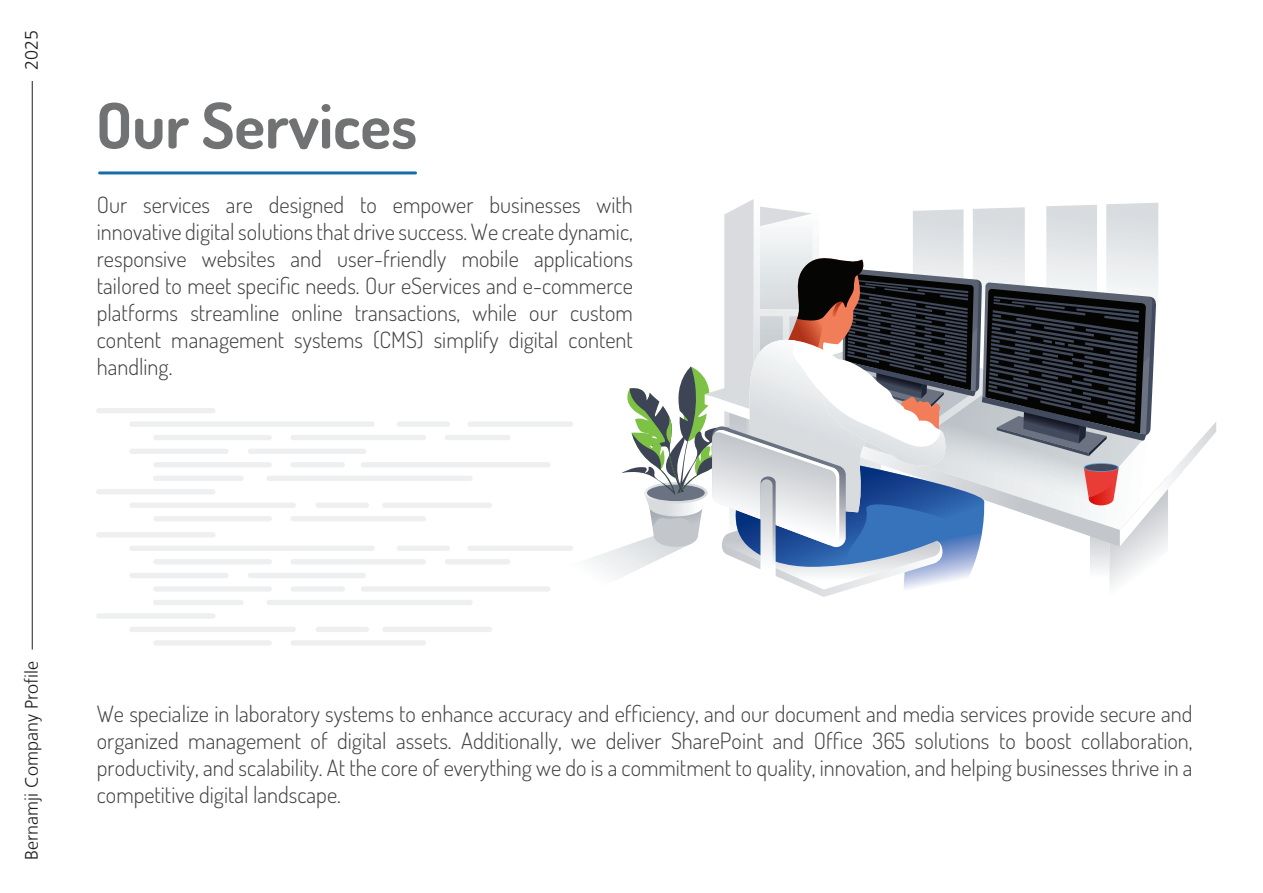
<style>
.page{position:relative;width:1263px;height:893px;background:#fff}
.page>*{position:absolute;margin:0;border:0;box-sizing:border-box;transform-origin:0 0}
.t1{font:700 63px "Dosis";color:#717273}
.t2{font:300 22.5px/27px "Dosis";color:#424142;text-align:justify}
.t3{font:300 18px "Frutiger LT Arabic 45";color:#231f20}
</style>
<div class="page">
<hr style="left:32px;top:81px;width:1px;height:569px;background:#231f20">
<hr style="left:100px;top:171px;width:315px;height:3px;background:#146dab">
<svg style="left:549px;top:199px;width:667px;height:398px"></svg>
<svg style="left:1083px;top:463px;width:36px;height:9px"></svg>
<div style="left:1085px;top:464px;width:33px;height:7px;background:#424a5d;border-radius:50%"></div>
<div style="left:96px;top:408px;width:119px;height:5px;background:#edeff0;border-radius:3px"></div>
<div style="left:129px;top:421px;width:246px;height:6px;background:#edeff0;border-radius:3px"></div>
<div style="left:397px;top:421px;width:53px;height:6px;background:#edeff0;border-radius:3px"></div>
<div style="left:467px;top:421px;width:106px;height:6px;background:#edeff0;border-radius:3px"></div>
<div style="left:96px;top:489px;width:119px;height:5px;background:#edeff0;border-radius:3px"></div>
<div style="left:129px;top:503px;width:167px;height:5px;background:#edeff0;border-radius:3px"></div>
<div style="left:382px;top:503px;width:110px;height:5px;background:#edeff0;border-radius:3px"></div>
<div style="left:316px;top:503px;width:53px;height:5px;background:#edeff0;border-radius:3px"></div>
<div style="left:153px;top:435px;width:119px;height:5px;background:#edeff0;border-radius:3px"></div>
<div style="left:290px;top:435px;width:136px;height:5px;background:#edeff0;border-radius:3px"></div>
<div style="left:153px;top:516px;width:119px;height:5px;background:#edeff0;border-radius:3px"></div>
<div style="left:290px;top:516px;width:136px;height:5px;background:#edeff0;border-radius:3px"></div>
<div style="left:445px;top:435px;width:65px;height:5px;background:#edeff0;border-radius:3px"></div>
<div style="left:153px;top:462px;width:119px;height:5px;background:#edeff0;border-radius:3px"></div>
<div style="left:290px;top:462px;width:55px;height:5px;background:#edeff0;border-radius:3px"></div>
<div style="left:361px;top:462px;width:189px;height:5px;background:#edeff0;border-radius:3px"></div>
<div style="left:153px;top:476px;width:91px;height:5px;background:#edeff0;border-radius:3px"></div>
<div style="left:266px;top:476px;width:207px;height:5px;background:#edeff0;border-radius:3px"></div>
<div style="left:129px;top:449px;width:100px;height:5px;background:#edeff0;border-radius:3px"></div>
<div style="left:248px;top:449px;width:118px;height:5px;background:#edeff0;border-radius:3px"></div>
<div style="left:96px;top:532px;width:119px;height:5px;background:#edeff0;border-radius:3px"></div>
<div style="left:129px;top:546px;width:246px;height:5px;background:#edeff0;border-radius:3px"></div>
<div style="left:397px;top:546px;width:53px;height:5px;background:#edeff0;border-radius:3px"></div>
<div style="left:467px;top:546px;width:106px;height:5px;background:#edeff0;border-radius:3px"></div>
<div style="left:96px;top:613px;width:119px;height:6px;background:#edeff0;border-radius:3px"></div>
<div style="left:129px;top:627px;width:167px;height:5px;background:#edeff0;border-radius:3px"></div>
<div style="left:382px;top:627px;width:110px;height:5px;background:#edeff0;border-radius:3px"></div>
<div style="left:316px;top:627px;width:53px;height:5px;background:#edeff0;border-radius:3px"></div>
<div style="left:153px;top:559px;width:119px;height:5px;background:#edeff0;border-radius:3px"></div>
<div style="left:290px;top:559px;width:136px;height:5px;background:#edeff0;border-radius:3px"></div>
<div style="left:153px;top:640px;width:119px;height:6px;background:#edeff0;border-radius:3px"></div>
<div style="left:290px;top:640px;width:136px;height:6px;background:#edeff0;border-radius:3px"></div>
<div style="left:445px;top:559px;width:65px;height:5px;background:#edeff0;border-radius:3px"></div>
<div style="left:153px;top:586px;width:119px;height:6px;background:#edeff0;border-radius:3px"></div>
<div style="left:290px;top:586px;width:55px;height:6px;background:#edeff0;border-radius:3px"></div>
<div style="left:361px;top:586px;width:189px;height:6px;background:#edeff0;border-radius:3px"></div>
<div style="left:153px;top:600px;width:91px;height:5px;background:#edeff0;border-radius:3px"></div>
<div style="left:266px;top:600px;width:207px;height:5px;background:#edeff0;border-radius:3px"></div>
<div style="left:129px;top:573px;width:100px;height:5px;background:#edeff0;border-radius:3px"></div>
<div style="left:248px;top:573px;width:118px;height:5px;background:#edeff0;border-radius:3px"></div>
<p class="t3" style="left:18px;top:70px;width:42px;rotate:-90deg">2025</p>
<h1 class="t1" style="left:96px;top:79px;width:323px">Our Services</h1>
<p class="t2" style="left:97px;top:191px;width:538px">Our services are designed to empower businesses with innovative digital solutions that drive success. We create dynamic, responsive websites and user-friendly mobile applications tailored to meet specific needs. Our eServices and e-commerce platforms streamline online transactions, while our custom content management systems (CMS) simplify digital content handling.</p>
<p class="t3" style="left:18px;top:860px;width:201px;rotate:-90deg">Bernamji Company Profile</p>
<p class="t2" style="left:97px;top:699px;width:1097px">We specialize in laboratory systems to enhance accuracy and efficiency, and our document and media services provide secure and organized management of digital assets. Additionally, we deliver SharePoint and Office 365 solutions to boost collaboration, productivity, and scalability. At the core of everything we do is a commitment to quality, innovation, and helping businesses thrive in a competitive digital landscape.</p>
</div>
